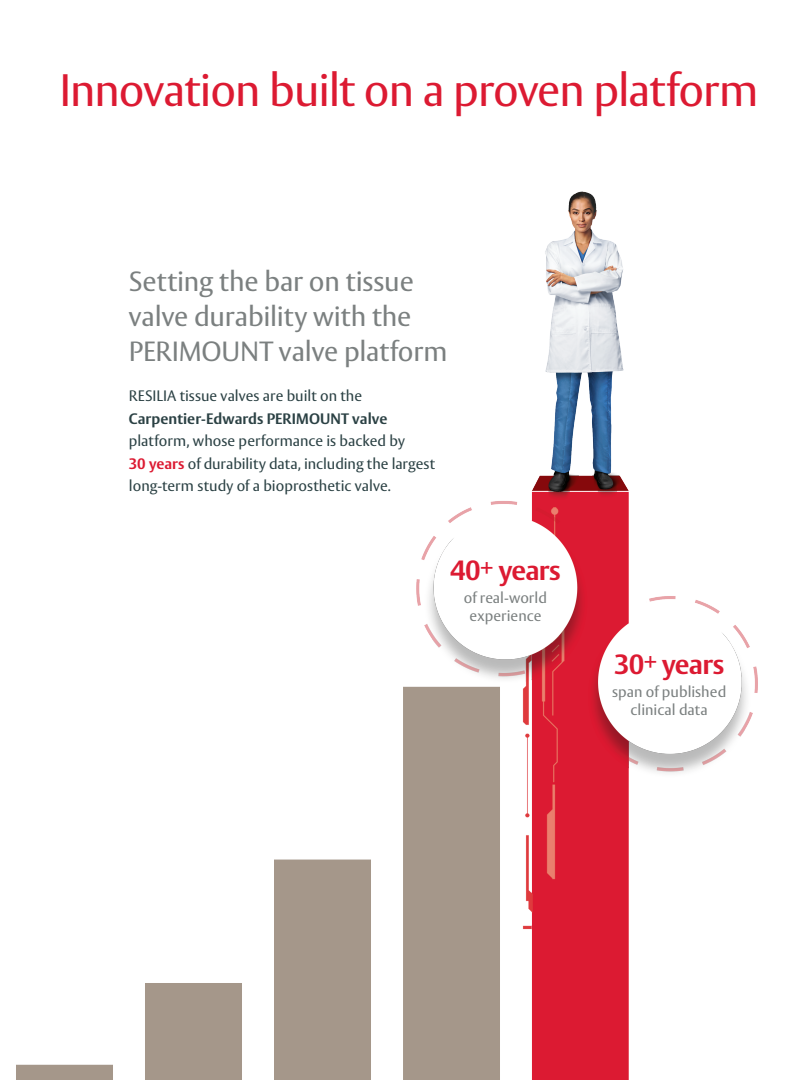
<style>
.page{position:relative;width:810px;height:1080px;background:#fff}
.page>*{position:absolute;margin:0;border:0;box-sizing:border-box;transform-origin:0 0}
.t1{font:45px "Vesta Std";letter-spacing:-.02em;color:#dc1a32}
.t2{font:27.5px/35px "Vesta Std";letter-spacing:-.005em;color:#7b8080}
.t3{font:700 27.5px "Vesta Std";letter-spacing:-.03em;color:#dc1a32}
.t4{font:15px/22.5px "Vesta Std";color:#2b4144}
.t5{font:15px/18px "Vesta Std";color:#7b8080;text-align:center}
.t6{font:700 15px "Vesta Std";letter-spacing:.005em;color:#2b4144}
.s1{font-weight:700;color:#dc1a32}
</style>
<div class="page">
<img style="left:16px;top:191px;width:742px;height:889px">
<h1 class="t1" style="left:59px;top:64px;width:701px">Innovation built on a proven platform</h1>
<h2 class="t2" style="left:129px;top:264px;width:320px">Setting the bar on tissue valve durability with the<br>PERIMOUNT valve platform</h2>
<p class="t4" style="left:129px;top:385px;width:235px">RESILIA tissue valves are built on the</p>
<p class="t6" style="left:129px;top:409px;width:260px">Carpentier-Edwards PERIMOUNT valve</p>
<p class="t4" style="left:129px;top:430px;width:308px">platform, whose performance is backed by<br><span class="s1">30 years</span> of durability data, including the largest long-term study of a bioprosthetic valve.</p>
<h2 class="t3" style="left:450px;top:554px;width:112px">40<sup>+</sup> years</h2>
<p class="t5" style="left:464px;top:588px;width:85px">of real-world experience</p>
<h2 class="t3" style="left:614px;top:648px;width:111px">30<sup>+</sup> years</h2>
<p class="t5" style="left:612px;top:682px;width:116px">span of published clinical data</p>
</div>
